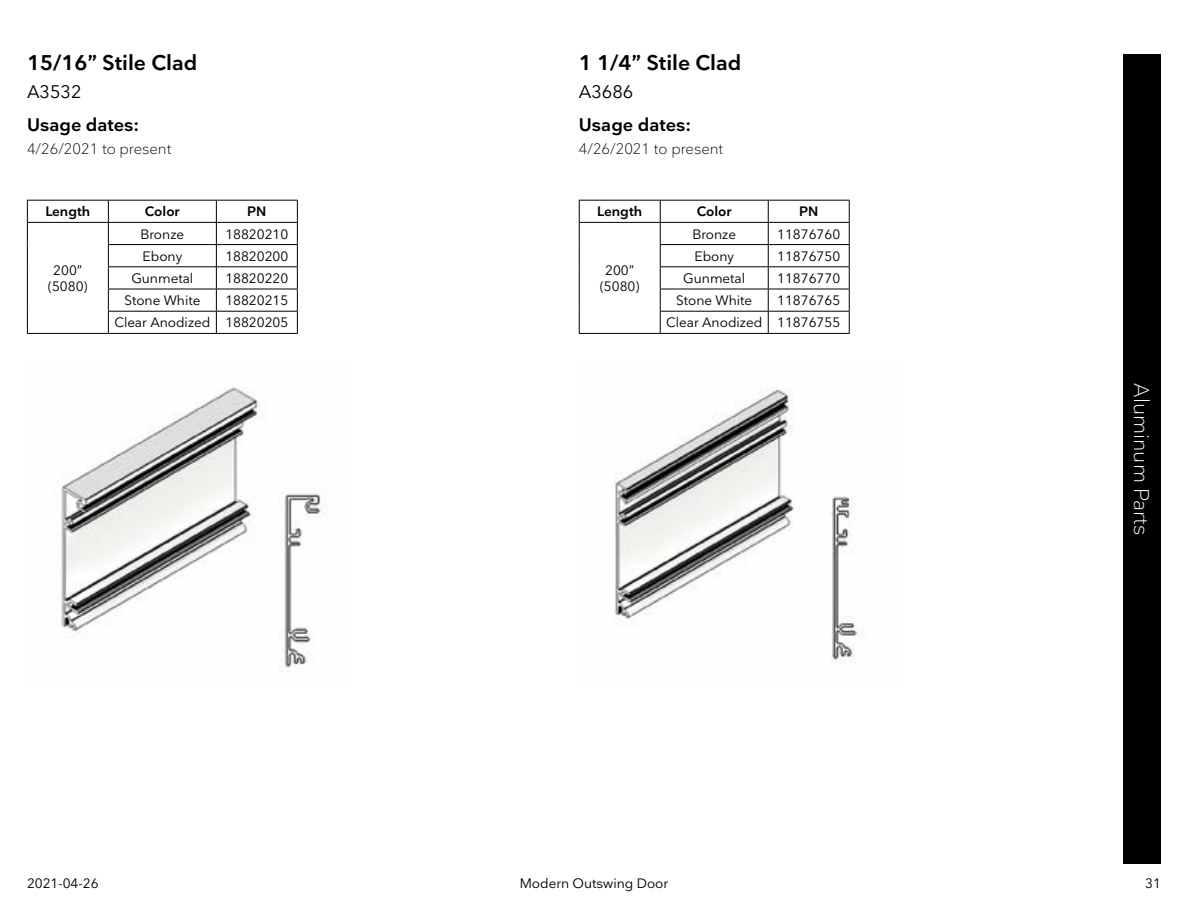
<style>
.page{position:relative;width:1188px;height:918px;background:#fff}
.page>*{position:absolute;margin:0;border:0;box-sizing:border-box;transform-origin:0 0}
.t1{font:600 21px "Nationale";color:#000101}
.t2{font:300 21px "Nationale";color:#fff}
.t3{font:600 18px "Nationale";color:#000}
.t4{font:18px "Nationale";color:#000101}
.t5{font:300 15px "Nationale";color:#000}
.t6{font:13.5px/16.2px "Nationale";color:#000;text-align:center}
.t7{font:13.5px "Nationale";color:#000101}
.t8{font:600 13.5px "Nationale";color:#000}
</style>
<div class="page">
<div style="left:1123px;top:54px;width:38px;height:810px;background:#000"></div>
<img style="left:61px;top:387px;width:264px;height:284px">
<hr style="left:27px;top:200px;width:81px;height:1px;background:#000">
<hr style="left:108px;top:200px;width:108px;height:1px;background:#000">
<hr style="left:216px;top:200px;width:82px;height:1px;background:#000">
<hr style="left:27px;top:222px;width:81px;height:1px;background:#000">
<hr style="left:108px;top:222px;width:108px;height:1px;background:#000">
<hr style="left:216px;top:222px;width:82px;height:1px;background:#000">
<hr style="left:108px;top:244px;width:108px;height:1px;background:#000">
<hr style="left:216px;top:244px;width:82px;height:1px;background:#000">
<hr style="left:108px;top:266px;width:108px;height:1px;background:#000">
<hr style="left:216px;top:266px;width:82px;height:1px;background:#000">
<hr style="left:108px;top:289px;width:108px;height:1px;background:#000">
<hr style="left:216px;top:289px;width:82px;height:1px;background:#000">
<svg style="left:27px;top:201px;width:1px;height:132px"></svg>
<hr style="left:108px;top:311px;width:108px;height:1px;background:#000">
<svg style="left:108px;top:201px;width:1px;height:132px"></svg>
<hr style="left:216px;top:311px;width:82px;height:1px;background:#000">
<svg style="left:216px;top:201px;width:1px;height:132px"></svg>
<svg style="left:297px;top:201px;width:1px;height:132px"></svg>
<hr style="left:27px;top:333px;width:81px;height:1px;background:#000">
<hr style="left:108px;top:333px;width:108px;height:1px;background:#000">
<hr style="left:216px;top:333px;width:82px;height:1px;background:#000">
<img style="left:614px;top:387px;width:245px;height:276px">
<hr style="left:579px;top:200px;width:81px;height:1px;background:#000">
<hr style="left:660px;top:200px;width:108px;height:1px;background:#000">
<hr style="left:768px;top:200px;width:82px;height:1px;background:#000">
<hr style="left:579px;top:222px;width:81px;height:1px;background:#000">
<hr style="left:660px;top:222px;width:108px;height:1px;background:#000">
<hr style="left:768px;top:222px;width:82px;height:1px;background:#000">
<hr style="left:660px;top:244px;width:108px;height:1px;background:#000">
<hr style="left:768px;top:244px;width:82px;height:1px;background:#000">
<hr style="left:660px;top:266px;width:108px;height:1px;background:#000">
<hr style="left:768px;top:266px;width:82px;height:1px;background:#000">
<hr style="left:660px;top:289px;width:108px;height:1px;background:#000">
<hr style="left:768px;top:289px;width:82px;height:1px;background:#000">
<svg style="left:579px;top:201px;width:1px;height:132px"></svg>
<hr style="left:660px;top:311px;width:108px;height:1px;background:#000">
<svg style="left:660px;top:201px;width:1px;height:132px"></svg>
<hr style="left:768px;top:311px;width:82px;height:1px;background:#000">
<svg style="left:768px;top:201px;width:1px;height:132px"></svg>
<svg style="left:849px;top:201px;width:1px;height:132px"></svg>
<hr style="left:579px;top:333px;width:81px;height:1px;background:#000">
<hr style="left:660px;top:333px;width:108px;height:1px;background:#000">
<hr style="left:768px;top:333px;width:82px;height:1px;background:#000">
<h1 class="t1" style="left:27px;top:49px;width:172px">15/16” Stile Clad</h1>
<h2 class="t4" style="left:27px;top:81px;width:56px">A3532</h2>
<h2 class="t3" style="left:27px;top:113px;width:114px">Usage dates:</h2>
<p class="t5" style="left:27px;top:139px;width:146px">4/26/2021 to present</p>
<h1 class="t1" style="left:579px;top:49px;width:164px">1 1/4” Stile Clad</h1>
<h2 class="t4" style="left:579px;top:81px;width:56px">A3686</h2>
<h2 class="t3" style="left:579px;top:113px;width:114px">Usage dates:</h2>
<p class="t5" style="left:579px;top:139px;width:146px">4/26/2021 to present</p>
<p class="t8" style="left:45px;top:203px;width:46px">Length</p>
<p class="t8" style="left:145px;top:203px;width:36px">Color</p>
<p class="t8" style="left:247px;top:203px;width:21px">PN</p>
<p class="t8" style="left:597px;top:203px;width:46px">Length</p>
<p class="t8" style="left:697px;top:203px;width:36px">Color</p>
<p class="t8" style="left:799px;top:203px;width:21px">PN</p>
<p class="t6" style="left:48px;top:262px;width:41px">200” (5080)</p>
<p class="t6" style="left:141px;top:225px;width:45px">Bronze</p>
<p class="t6" style="left:225px;top:225px;width:65px">18820210</p>
<p class="t6" style="left:143px;top:248px;width:41px">Ebony</p>
<p class="t6" style="left:225px;top:248px;width:65px">18820200</p>
<p class="t6" style="left:131px;top:270px;width:63px">Gunmetal</p>
<p class="t6" style="left:225px;top:270px;width:65px">18820220</p>
<p class="t6" style="left:124px;top:292px;width:77px">Stone White</p>
<p class="t6" style="left:114px;top:289px;width:175px;line-height:22.2px;text-align:right">18820215<br>Clear Anodized 18820205</p>
<p class="t6" style="left:600px;top:262px;width:41px">200” (5080)</p>
<p class="t6" style="left:692px;top:225px;width:45px">Bronze</p>
<p class="t6" style="left:777px;top:225px;width:65px">11876760</p>
<p class="t6" style="left:694px;top:248px;width:41px">Ebony</p>
<p class="t6" style="left:777px;top:248px;width:65px">11876750</p>
<p class="t6" style="left:683px;top:270px;width:63px">Gunmetal</p>
<p class="t6" style="left:777px;top:270px;width:65px">11876770</p>
<p class="t6" style="left:676px;top:292px;width:77px">Stone White</p>
<p class="t6" style="left:666px;top:289px;width:175px;line-height:22.2px;text-align:right">11876765<br>Clear Anodized 11876755</p>
<p class="t7" style="left:27px;top:874px;width:73px">2021-04-26</p>
<p class="t7" style="left:520px;top:874px;width:150px">Modern Outswing Door</p>
<h1 class="t2" style="left:1155px;top:383px;width:153px;rotate:90deg">Aluminum Parts</h1>
<p class="t7" style="left:1145px;top:874px;width:17px">31</p>
</div>
